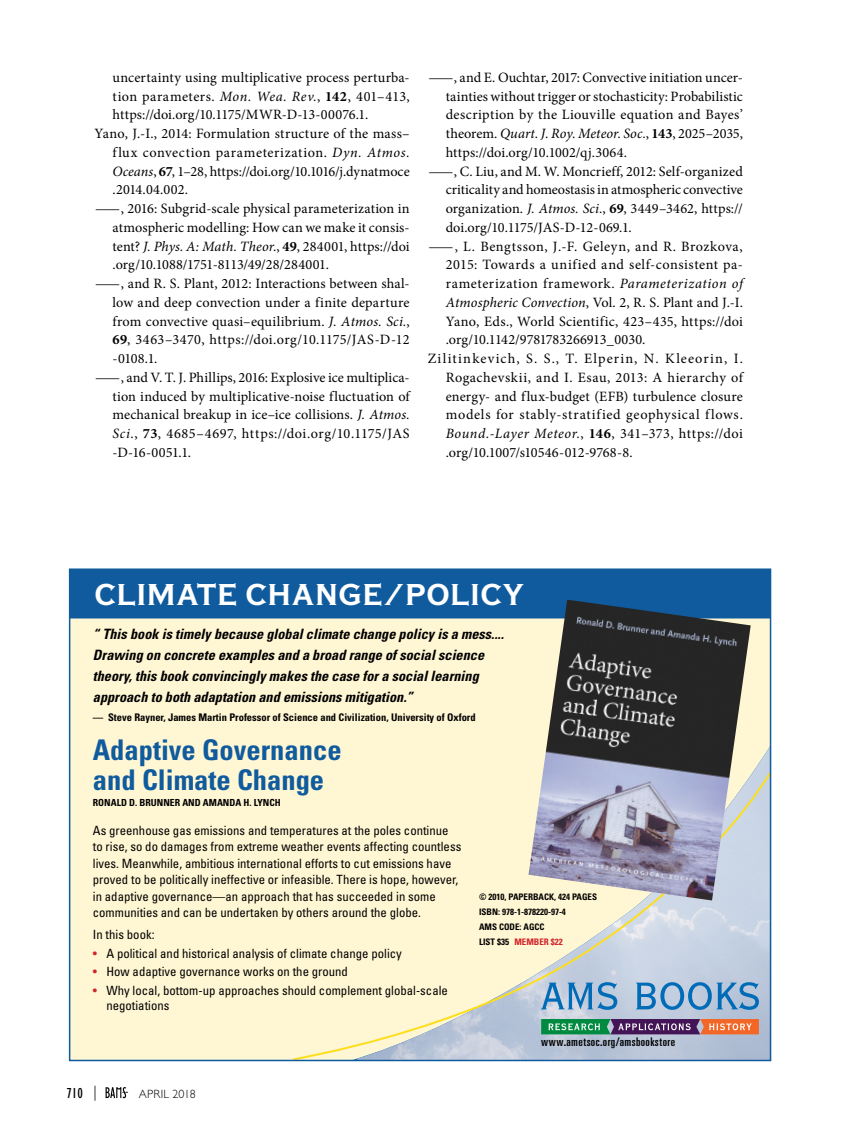
<style>
.page{position:relative;width:851px;height:1134px;background:#fff}
.page>*{position:absolute;margin:0;border:0;box-sizing:border-box;transform-origin:0 0}
.t1{font:700 31.5px "Copperplate Gothic Cond";letter-spacing:.02em;color:#fff;scale:1.1 1}
.t2{font:700 condensed 28.5px/30px "Univers LT Std";color:#0f5b9e}
.t3{font:condensed 15px "Gill Sans Std";color:#000}
.References{font:14.25px/18.8px "Minion Pro";letter-spacing:.015em;color:#000;text-align:justify;scale:2 1}
.References-2{font:14.25px/18.8px "Minion Pro";letter-spacing:.015em;color:#000;text-align:justify}
.t4{font:italic 700 condensed 14.25px/21px "Univers LT Std";color:#000}
.t5{font:condensed 12.75px/16.5px "Univers LT Std";color:#000}
.t6{font:ultra-condensed 12px "Univers LT Std";letter-spacing:.03em;color:#000;scale:1.1 1}
.t7{font:300 12px "Gill Sans Std";letter-spacing:.015em;color:#000}
.t8{font:700 condensed 10.5px "Univers LT Std";color:#000}
.t9{font:700 condensed 9.75px "Univers LT Std";color:#000}
.t10{font:700 condensed 9px/15px "Univers LT Std";color:#000}
.s1{font-style:italic}
.s2{font-weight:700}
.s3{color:#d2232a}
.s4{font-weight:300;font-stretch:normal}
</style>
<div class="page">
<div style="left:69px;top:596px;width:701px;height:464px;background:#fff6d3"></div>
<svg style="left:296px;top:771px;width:476px;height:290px"></svg>
<div style="left:70px;top:570px;width:699px;height:48px;background:#0f5b9e"></div>
<div style="left:69px;top:568px;width:702px;height:493px;border:2px solid #0f5b9e"></div>
<svg style="left:520px;top:618px;width:244px;height:297px"></svg>
<img style="left:528px;top:600px;width:222px;height:300px">
<div style="left:105px;top:1086px;width:24px;height:13px;background:#fff;border:2px solid #fff"></div>
<svg style="left:105px;top:1087px;width:23px;height:11px"></svg>
<p class="References-2" style="left:112px;top:68px;width:299px">uncertainty using multiplicative process perturba&shy;tion parameters. <span class="s1">Mon. Wea. Rev.</span>, <span class="s2">142</span>, 401–413, https://doi.org/10.1175/MWR-D-13-00076.1.</p>
<p class="References-2" style="left:112px;top:124px;width:299px;text-indent:-18px">Yano, J.-I., 2014: Formulation structure of the mass– flux convection parameterization. <span class="s1">Dyn. Atmos.<br>Oceans</span>, <span class="s2">67</span>, 1–28, https://doi.org/10.1016/j.dynatmoce .2014.04.002.</p>
<p class="References" style="left:112px;top:199px;width:150px;text-indent:-18px">—, 2016: Subgrid-scale physical parameterization in atmospheric modelling: How can we make it consis&shy;tent? <span class="s1">J. Phys. A: Math. Theor.</span>, <span class="s2">49</span>, 284001, https://doi .org/10.1088/1751-8113/49/28/284001.</p>
<p class="References" style="left:112px;top:274px;width:150px;text-indent:-18px">—, and R. S. Plant, 2012: Interactions between shal&shy;low and deep convection under a finite departure from convective quasi–equilibrium. <span class="s1">J. Atmos. Sci.</span>, <span class="s2">69</span>, 3463–3470, https://doi.org/10.1175/JAS-D-12 -0108.1.</p>
<p class="References" style="left:112px;top:368px;width:150px;text-indent:-18px">—, and V. T. J. Phillips, 2016: Explosive ice multiplica&shy;tion induced by multiplicative-noise fluctuation of mechanical breakup in ice–ice collisions. <span class="s1">J. Atmos.<br>Sci.</span>, <span class="s2">73</span>, 4685–4697, https://doi.org/10.1175/JAS -D-16-0051.1.</p>
<p class="References" style="left:446px;top:68px;width:150px;text-indent:-18px">—, and E. Ouchtar, 2017: Convective initiation uncer&shy;tainties without trigger or stochasticity: Probabilistic description by the Liouville equation and Bayes’ theorem. <span class="s1">Quart. J. Roy. Meteor. Soc.</span>, <span class="s2">143</span>, 2025–2035, https://doi.org/10.1002/qj.3064.</p>
<p class="References" style="left:446px;top:162px;width:150px;text-indent:-18px">—, C. Liu, and M. W. Moncrieff, 2012: Self-organized criticality and homeostasis in atmospheric convective organization. <span class="s1">J. Atmos. Sci.</span>, <span class="s2">69</span>, 3449–3462, https:// doi.org/10.1175/JAS-D-12-069.1.</p>
<p class="References" style="left:446px;top:237px;width:150px;text-indent:-18px">—, L. Bengtsson, J.-F. Geleyn, and R. Brozkova, 2015: Towards a unified and self-consistent pa&shy;rameterization framework. <span class="s1">Parameterization of Atmospheric Convection</span>, Vol. 2, R. S. Plant and J.-I.<br>Yano, Eds., World Scientific, 423–435, https://doi .org/10.1142/9781783266913_0030.</p>
<p class="References-2" style="left:446px;top:349px;width:299px;text-indent:-18px">Zilitinkevich, S. S., T. Elperin, N. Kleeorin, I.<br>Rogachevskii, and I. Esau, 2013: A hierarchy of energy- and flux-budget (EFB) turbulence closure models for stably-stratified geophysical flows.<br><span class="s1">Bound.-Layer Meteor.</span>, <span class="s2">146</span>, 341–373, https://doi .org/10.1007/s10546-012-9768-8.</p>
<p class="t1" style="left:94px;top:578px;width:391px">CLIMATE CHANGE/POLICY</p>
<p class="t4" style="left:93px;top:623px;width:412px">“ This book is timely because global climate change policy is a mess....<br>Drawing on concrete examples and a broad range of social science theory, this book convincingly makes the case for a social learning approach to both adaptation and emissions mitigation.”</p>
<p class="t8" style="left:93px;top:711px;width:384px">— Steve Rayner, James Martin Professor of Science and Civilization, University of Oxford</p>
<p class="t2" style="left:93px;top:735px;width:250px">Adaptive Governance and Climate Change</p>
<p class="t9" style="left:93px;top:796px;width:189px">RONALD D. BRUNNER AND AMANDA H. LYNCH</p>
<p class="t5" style="left:93px;top:822px;width:370px">As greenhouse gas emissions and temperatures at the poles continue to rise, so do damages from extreme weather events affecting countless lives. Meanwhile, ambitious international efforts to cut emissions have proved to be politically ineffective or infeasible. There is hope, however, in adaptive governance—an approach that has succeeded in some communities and can be undertaken by others around the globe.</p>
<p class="t5" style="left:93px;top:926px;width:63px">In this book:</p>
<p class="t5" style="left:93px;top:945px;width:310px"><span class="s3">•</span> A political and historical analysis of climate change policy</p>
<p class="t5" style="left:93px;top:963px;width:256px"><span class="s3">•</span> How adaptive governance works on the ground</p>
<p class="t5" style="left:106px;top:983px;width:343px;line-height:15px;text-indent:-14px"><span class="s3">•</span> Why local, bottom-up approaches should complement global-scale negotiations</p>
<p class="t10" style="left:479px;top:889px;width:120px">© 2010, PAPERBACK, 424 PAGES<br>ISBN: 978-1-878220-97-4<br>AMS CODE: AGCC<br>LIST $35 <span class="s3">MEMBER $22</span></p>
<p class="t3" style="left:66px;top:1085px;width:32px">710 <span class="s4">|</span></p>
<p class="t7" style="left:139px;top:1087px;width:59px">APRIL 2018</p>
<p class="t6" style="left:541px;top:1035px;width:123px">www.ametsoc.org/amsbookstore</p>
</div>
